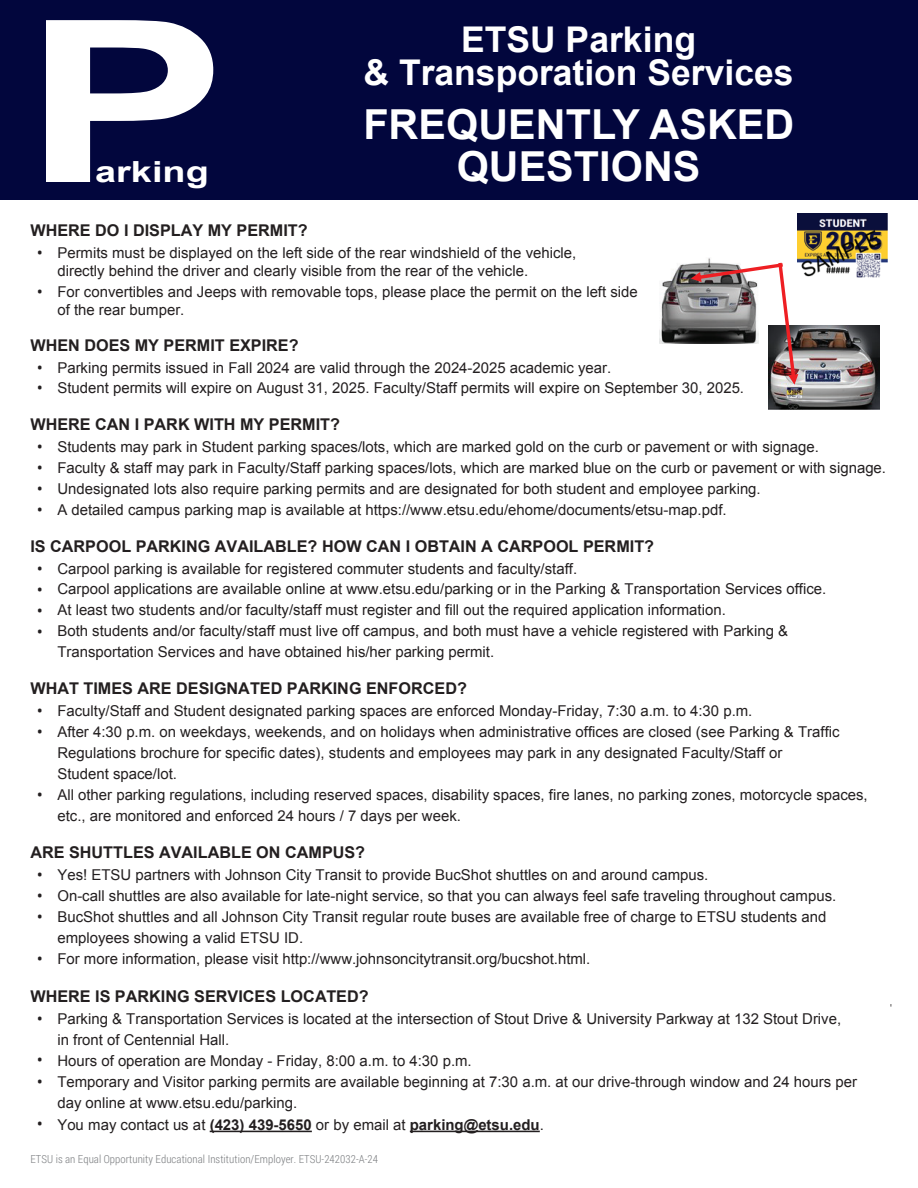
<style>
.page{position:relative;width:918px;height:1188px;background:#fff}
.page>*{position:absolute;margin:0;border:0;box-sizing:border-box;transform-origin:0 0}
.t1{font:700 226.2px "Arial";color:#fff;scale:1.35 1}
.t2{font:700 41.4px/42.3px "Arial";color:#fff;text-align:center}
.t3{font:700 35.55px/33.2px "Arial";color:#fff;text-align:center}
.t4{font:700 29.1px "Arial";color:#fff;scale:1.3 1}
.t5{font:700 16.2px "Arial";color:#231f20}
.t6{font:15px/21px "Arial";color:#231f20}
.t7{font:700 15px/21px "Roboto";color:#231f20;text-align:justify}
.t8{font:300 11.1px "Roboto Condensed";letter-spacing:.005em;color:#7e8083}
.t9{font:11.1px "Calibri";color:#231f20}
.s1{font-family:"Roboto";font-weight:700}
.s2{font-weight:700}
</style>
<div class="page">
<div style="left:0;top:0;width:918px;height:200px;background:#02063d"></div>
<hr style="left:210px;top:1131px;width:102px;height:1px;background:#231f20">
<hr style="left:410px;top:1131px;width:130px;height:1px;background:#231f20">
<img style="left:768px;top:325px;width:112px;height:84px">
<img style="left:659px;top:258px;width:53px;height:86px">
<svg style="left:691px;top:263px;width:107px;height:122px"></svg>
<img style="left:798px;top:214px;width:90px;height:64px">
<h1 class="t1" style="left:24px;top:-46px;width:152px">P</h1>
<h3 class="t4" style="left:95px;top:153px;width:89px">arking</h3>
<h3 class="t3" style="left:364px;top:24px;width:432px">ETSU Parking<br>&amp; Transporation Services</h3>
<h2 class="t2" style="left:363px;top:104px;width:433px">FREQUENTLY ASKED<br>QUESTIONS</h2>
<p class="t5" style="left:30px;top:220px;width:279px">WHERE DO I DISPLAY MY PERMIT?</p>
<p class="t6" style="left:57px;top:244px;width:520px;line-height:18px;text-indent:-20px"><span class="s1">•</span> Permits must be displayed on the left side of the rear windshield of the vehicle, directly behind the driver and clearly visible from the rear of the vehicle.</p>
<p class="t6" style="left:57px;top:282px;width:582px;line-height:18px;text-indent:-20px"><span class="s1">•</span> For convertibles and Jeeps with removable tops, please place the permit on the left side of the rear bumper.</p>
<p class="t5" style="left:30px;top:335px;width:270px">WHEN DOES MY PERMIT EXPIRE?</p>
<p class="t6" style="left:37px;top:357px;width:576px"><span class="s1">•</span> Parking permits issued in Fall 2024 are valid through the 2024-2025 academic year.</p>
<p class="t6" style="left:37px;top:377px;width:708px"><span class="s1">•</span> Student permits will expire on August 31, 2025. Faculty/Staff permits will expire on September 30, 2025.</p>
<p class="t5" style="left:30px;top:414px;width:311px">WHERE CAN I PARK WITH MY PERMIT?</p>
<p class="t6" style="left:57px;top:436px;width:830px;text-indent:-20px"><span class="s1">•</span> Students may park in Student parking spaces/lots, which are marked gold on the curb or pavement or with signage.<br>Faculty &amp; staff may park in Faculty/Staff parking spaces/lots, which are marked blue on the curb or pavement or with signage.<br>Undesignated lots also require parking permits and are designated for both student and employee parking.<br>A detailed campus parking map is available at https://www.etsu.edu/ehome/documents/etsu-map.pdf.</p>
<p class="t7" style="left:37px;top:456px;width:7px">• • •</p>
<p class="t5" style="left:30px;top:536px;width:625px">IS CARPOOL PARKING AVAILABLE? HOW CAN I OBTAIN A CARPOOL PERMIT?</p>
<p class="t6" style="left:57px;top:558px;width:770px;text-indent:-20px"><span class="s1">•</span> Carpool parking is available for registered commuter students and faculty/staff.<br>Carpool applications are available online at www.etsu.edu/parking or in the Parking &amp; Transportation Services office.<br>At least two students and/or faculty/staff must register and fill out the required application information.<br>Both students and/or faculty/staff must live off campus, and both must have a vehicle registered with Parking &amp; Transportation Services and have obtained his/her parking permit.</p>
<p class="t7" style="left:37px;top:578px;width:7px">• • •</p>
<p class="t5" style="left:30px;top:678px;width:438px">WHAT TIMES ARE DESIGNATED PARKING ENFORCED?</p>
<p class="t6" style="left:57px;top:700px;width:812px;text-indent:-20px"><span class="s1">•</span> Faculty/Staff and Student designated parking spaces are enforced Monday-Friday, 7:30 a.m. to 4:30 p.m.<br>After 4:30 p.m. on weekdays, weekends, and on holidays when administrative offices are closed (see Parking &amp; Traffic Regulations brochure for specific dates), students and employees may park in any designated Faculty/Staff or<br>Student space/lot.<br>All other parking regulations, including reserved spaces, disability spaces, fire lanes, no parking zones, motorcycle spaces, etc., are monitored and enforced 24 hours / 7 days per week.</p>
<p class="t7" style="left:37px;top:721px;width:7px">•</p>
<p class="t7" style="left:37px;top:784px;width:7px">•</p>
<p class="t5" style="left:30px;top:842px;width:336px">ARE SHUTTLES AVAILABLE ON CAMPUS?</p>
<p class="t6" style="left:57px;top:864px;width:780px;text-indent:-20px"><span class="s1">•</span> Yes! ETSU partners with Johnson City Transit to provide BucShot shuttles on and around campus.<br>On-call shuttles are also available for late-night service, so that you can always feel safe traveling throughout campus.<br>BucShot shuttles and all Johnson City Transit regular route buses are available free of charge to ETSU students and employees showing a valid ETSU ID.<br>For more information, please visit http://www.johnsoncitytransit.org/bucshot.html.</p>
<p class="t7" style="left:37px;top:885px;width:7px">• •</p>
<p class="t7" style="left:37px;top:947px;width:7px">•</p>
<p class="t5" style="left:30px;top:986px;width:340px">WHERE IS PARKING SERVICES LOCATED?</p>
<p class="t6" style="left:57px;top:1008px;width:801px;text-indent:-20px"><span class="s1">•</span> Parking &amp; Transportation Services is located at the intersection of Stout Drive &amp; University Parkway at 132 Stout Drive,<br>in front of Centennial Hall.<br>Hours of operation are Monday - Friday, 8:00 a.m. to 4:30 p.m.<br>Temporary and Visitor parking permits are available beginning at 7:30 a.m. at our drive-through window and 24 hours per day online at www.etsu.edu/parking.</p>
<p class="t7" style="left:37px;top:1049px;width:7px;line-height:21.5px">• •</p>
<p class="t6" style="left:37px;top:1114px;width:508px"><span class="s1">•</span> You may contact us at <span class="s2">(423) 439-5650</span> or by email at <span class="s2">parking@etsu.edu</span>.</p>
<p class="t8" style="left:30px;top:1152px;width:349px">ETSU is an Equal Opportunity Educational Institution/Employer. ETSU-242032-A-24</p>
<p class="t9" style="left:883px;top:1007px;width:5px;rotate:-90deg">-</p>
</div>
